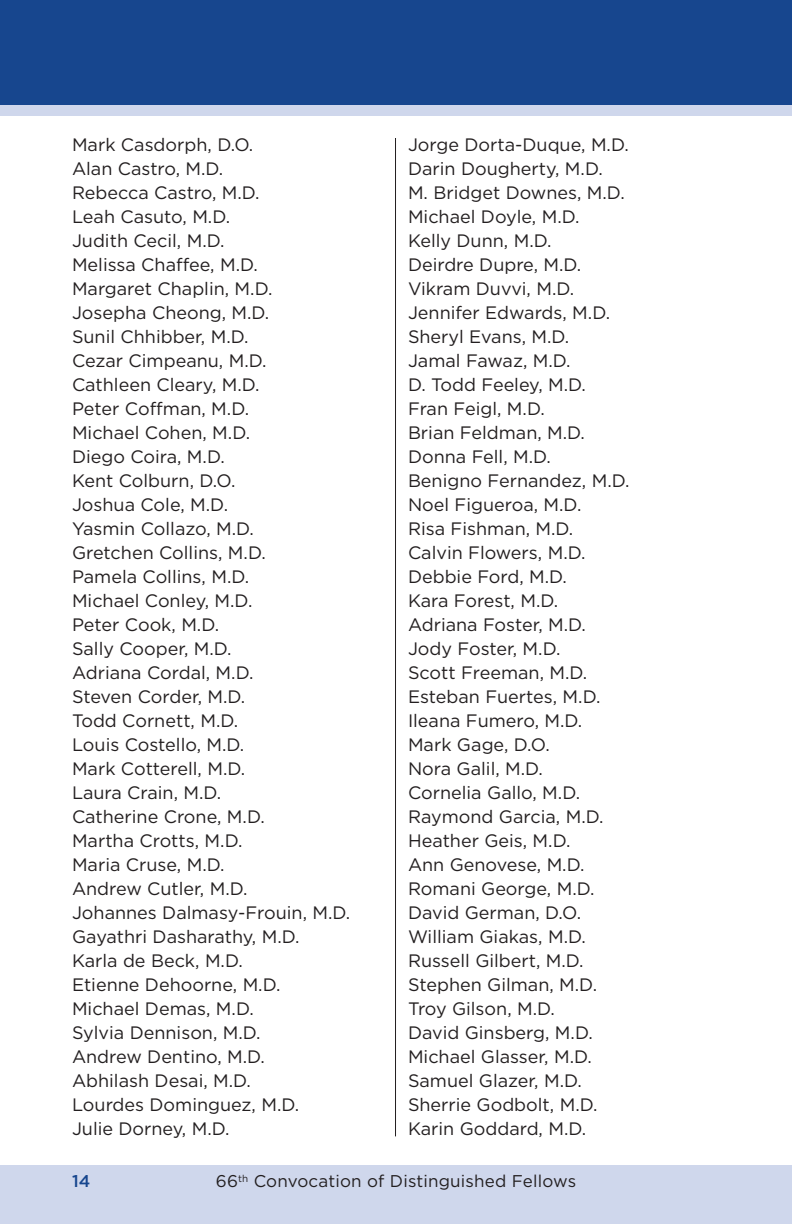
<style>
.page{position:relative;width:792px;height:1224px;background:#fff}
.page>*{position:absolute;margin:0;border:0;box-sizing:border-box;transform-origin:0 0}
._2022_Listings{font:18px "Gotham";color:#231f20}
.t1{font:17px "Gotham";letter-spacing:.01em;color:#231f20}
.t2{font:500 17px "Gotham";color:#17468e}
</style>
<div class="page">
<div style="left:0;top:0;width:792px;height:115px;background:#cfd7ec"></div>
<div style="left:0;top:0;width:792px;height:105px;background:#17468e"></div>
<div style="left:0;top:1165px;width:792px;height:59px;background:#cfd7ec"></div>
<hr style="left:395px;top:138px;width:1px;height:998px;background:#231f20">
<p class="_2022_Listings" style="left:72px;top:135px;width:183px">Mark Casdorph, D.O.</p>
<p class="_2022_Listings" style="left:72px;top:159px;width:153px">Alan Castro, M.D.</p>
<p class="_2022_Listings" style="left:72px;top:183px;width:189px">Rebecca Castro, M.D.</p>
<p class="_2022_Listings" style="left:72px;top:207px;width:160px">Leah Casuto, M.D.</p>
<p class="_2022_Listings" style="left:72px;top:231px;width:154px">Judith Cecil, M.D.</p>
<p class="_2022_Listings" style="left:72px;top:255px;width:187px">Melissa Chaffee, M.D.</p>
<p class="_2022_Listings" style="left:72px;top:279px;width:202px">Margaret Chaplin, M.D.</p>
<p class="_2022_Listings" style="left:72px;top:303px;width:199px">Josepha Cheong, M.D.</p>
<p class="_2022_Listings" style="left:72px;top:327px;width:178px">Sunil Chhibber, M.D.</p>
<p class="_2022_Listings" style="left:72px;top:351px;width:196px">Cezar Cimpeanu, M.D.</p>
<p class="_2022_Listings" style="left:72px;top:375px;width:189px">Cathleen Cleary, M.D.</p>
<p class="_2022_Listings" style="left:72px;top:399px;width:179px">Peter Coffman, M.D.</p>
<p class="_2022_Listings" style="left:72px;top:423px;width:180px">Michael Cohen, M.D.</p>
<p class="_2022_Listings" style="left:72px;top:447px;width:154px">Diego Coira, M.D.</p>
<p class="_2022_Listings" style="left:72px;top:471px;width:165px">Kent Colburn, D.O.</p>
<p class="_2022_Listings" style="left:72px;top:495px;width:158px">Joshua Cole, M.D.</p>
<p class="_2022_Listings" style="left:72px;top:519px;width:184px">Yasmin Collazo, M.D.</p>
<p class="_2022_Listings" style="left:72px;top:543px;width:195px">Gretchen Collins, M.D.</p>
<p class="_2022_Listings" style="left:72px;top:567px;width:179px">Pamela Collins, M.D.</p>
<p class="_2022_Listings" style="left:72px;top:591px;width:182px">Michael Conley, M.D.</p>
<p class="_2022_Listings" style="left:72px;top:615px;width:149px">Peter Cook, M.D.</p>
<p class="_2022_Listings" style="left:72px;top:639px;width:161px">Sally Cooper, M.D.</p>
<p class="_2022_Listings" style="left:72px;top:663px;width:183px">Adriana Cordal, M.D.</p>
<p class="_2022_Listings" style="left:72px;top:687px;width:175px">Steven Corder, M.D.</p>
<p class="_2022_Listings" style="left:72px;top:711px;width:168px">Todd Cornett, M.D.</p>
<p class="_2022_Listings" style="left:72px;top:735px;width:174px">Louis Costello, M.D.</p>
<p class="_2022_Listings" style="left:72px;top:759px;width:175px">Mark Cotterell, M.D.</p>
<p class="_2022_Listings" style="left:72px;top:783px;width:151px">Laura Crain, M.D.</p>
<p class="_2022_Listings" style="left:72px;top:807px;width:194px">Catherine Crone, M.D.</p>
<p class="_2022_Listings" style="left:72px;top:831px;width:172px">Martha Crotts, M.D.</p>
<p class="_2022_Listings" style="left:72px;top:855px;width:154px">Maria Cruse, M.D.</p>
<p class="_2022_Listings" style="left:72px;top:879px;width:177px">Andrew Cutler, M.D.</p>
<p class="_2022_Listings" style="left:72px;top:903px;width:280px">Johannes Dalmasy-Frouin, M.D.</p>
<p class="_2022_Listings" style="left:72px;top:927px;width:229px">Gayathri Dasharathy, M.D.</p>
<p class="_2022_Listings" style="left:72px;top:951px;width:172px">Karla de Beck, M.D.</p>
<p class="_2022_Listings" style="left:72px;top:975px;width:210px">Etienne Dehoorne, M.D.</p>
<p class="_2022_Listings" style="left:72px;top:999px;width:183px">Michael Demas, M.D.</p>
<p class="_2022_Listings" style="left:72px;top:1023px;width:190px">Sylvia Dennison, M.D.</p>
<p class="_2022_Listings" style="left:72px;top:1047px;width:195px">Andrew Dentino, M.D.</p>
<p class="_2022_Listings" style="left:72px;top:1071px;width:181px">Abhilash Desai, M.D.</p>
<p class="_2022_Listings" style="left:72px;top:1095px;width:229px">Lourdes Dominguez, M.D.</p>
<p class="_2022_Listings" style="left:72px;top:1119px;width:159px">Julie Dorney, M.D.</p>
<p class="_2022_Listings" style="left:408px;top:135px;width:222px">Jorge Dorta-Duque, M.D.</p>
<p class="_2022_Listings" style="left:408px;top:159px;width:196px">Darin Dougherty, M.D.</p>
<p class="_2022_Listings" style="left:408px;top:183px;width:218px">M. Bridget Downes, M.D.</p>
<p class="_2022_Listings" style="left:408px;top:207px;width:173px">Michael Doyle, M.D.</p>
<p class="_2022_Listings" style="left:408px;top:231px;width:145px">Kelly Dunn, M.D.</p>
<p class="_2022_Listings" style="left:408px;top:255px;width:175px">Deirdre Dupre, M.D.</p>
<p class="_2022_Listings" style="left:408px;top:279px;width:168px">Vikram Duvvi, M.D.</p>
<p class="_2022_Listings" style="left:408px;top:303px;width:204px">Jennifer Edwards, M.D.</p>
<p class="_2022_Listings" style="left:408px;top:327px;width:163px">Sheryl Evans, M.D.</p>
<p class="_2022_Listings" style="left:408px;top:351px;width:164px">Jamal Fawaz, M.D.</p>
<p class="_2022_Listings" style="left:408px;top:375px;width:179px">D. Todd Feeley, M.D.</p>
<p class="_2022_Listings" style="left:408px;top:399px;width:138px">Fran Feigl, M.D.</p>
<p class="_2022_Listings" style="left:408px;top:423px;width:179px">Brian Feldman, M.D.</p>
<p class="_2022_Listings" style="left:408px;top:447px;width:144px">Donna Fell, M.D.</p>
<p class="_2022_Listings" style="left:408px;top:471px;width:223px">Benigno Fernandez, M.D.</p>
<p class="_2022_Listings" style="left:408px;top:495px;width:175px">Noel Figueroa, M.D.</p>
<p class="_2022_Listings" style="left:408px;top:519px;width:167px">Risa Fishman, M.D.</p>
<p class="_2022_Listings" style="left:408px;top:543px;width:179px">Calvin Flowers, M.D.</p>
<p class="_2022_Listings" style="left:408px;top:567px;width:161px">Debbie Ford, M.D.</p>
<p class="_2022_Listings" style="left:408px;top:591px;width:152px">Kara Forest, M.D.</p>
<p class="_2022_Listings" style="left:408px;top:615px;width:179px">Adriana Foster, M.D.</p>
<p class="_2022_Listings" style="left:408px;top:639px;width:154px">Jody Foster, M.D.</p>
<p class="_2022_Listings" style="left:408px;top:663px;width:181px">Scott Freeman, M.D.</p>
<p class="_2022_Listings" style="left:408px;top:687px;width:194px">Esteban Fuertes, M.D.</p>
<p class="_2022_Listings" style="left:408px;top:711px;width:176px">Ileana Fumero, M.D.</p>
<p class="_2022_Listings" style="left:408px;top:735px;width:143px">Mark Gage, D.O.</p>
<p class="_2022_Listings" style="left:408px;top:759px;width:137px">Nora Galil, M.D.</p>
<p class="_2022_Listings" style="left:408px;top:783px;width:174px">Cornelia Gallo, M.D.</p>
<p class="_2022_Listings" style="left:408px;top:807px;width:197px">Raymond Garcia, M.D.</p>
<p class="_2022_Listings" style="left:408px;top:831px;width:164px">Heather Geis, M.D.</p>
<p class="_2022_Listings" style="left:408px;top:855px;width:178px">Ann Genovese, M.D.</p>
<p class="_2022_Listings" style="left:408px;top:879px;width:188px">Romani George, M.D.</p>
<p class="_2022_Listings" style="left:408px;top:903px;width:175px">David German, D.O.</p>
<p class="_2022_Listings" style="left:408px;top:927px;width:179px">William Giakas, M.D.</p>
<p class="_2022_Listings" style="left:408px;top:951px;width:177px">Russell Gilbert, M.D.</p>
<p class="_2022_Listings" style="left:408px;top:975px;width:191px">Stephen Gilman, M.D.</p>
<p class="_2022_Listings" style="left:408px;top:999px;width:148px">Troy Gilson, M.D.</p>
<p class="_2022_Listings" style="left:408px;top:1023px;width:186px">David Ginsberg, M.D.</p>
<p class="_2022_Listings" style="left:408px;top:1047px;width:185px">Michael Glasser, M.D.</p>
<p class="_2022_Listings" style="left:408px;top:1071px;width:175px">Samuel Glazer, M.D.</p>
<p class="_2022_Listings" style="left:408px;top:1095px;width:191px">Sherrie Godbolt, M.D.</p>
<p class="_2022_Listings" style="left:408px;top:1119px;width:180px">Karin Goddard, M.D.</p>
<p class="t2" style="left:72px;top:1172px;width:20px">14</p>
<p class="t1" style="left:216px;top:1172px;width:362px">66<sup>th</sup> Convocation of Distinguished Fellows</p>
</div>
